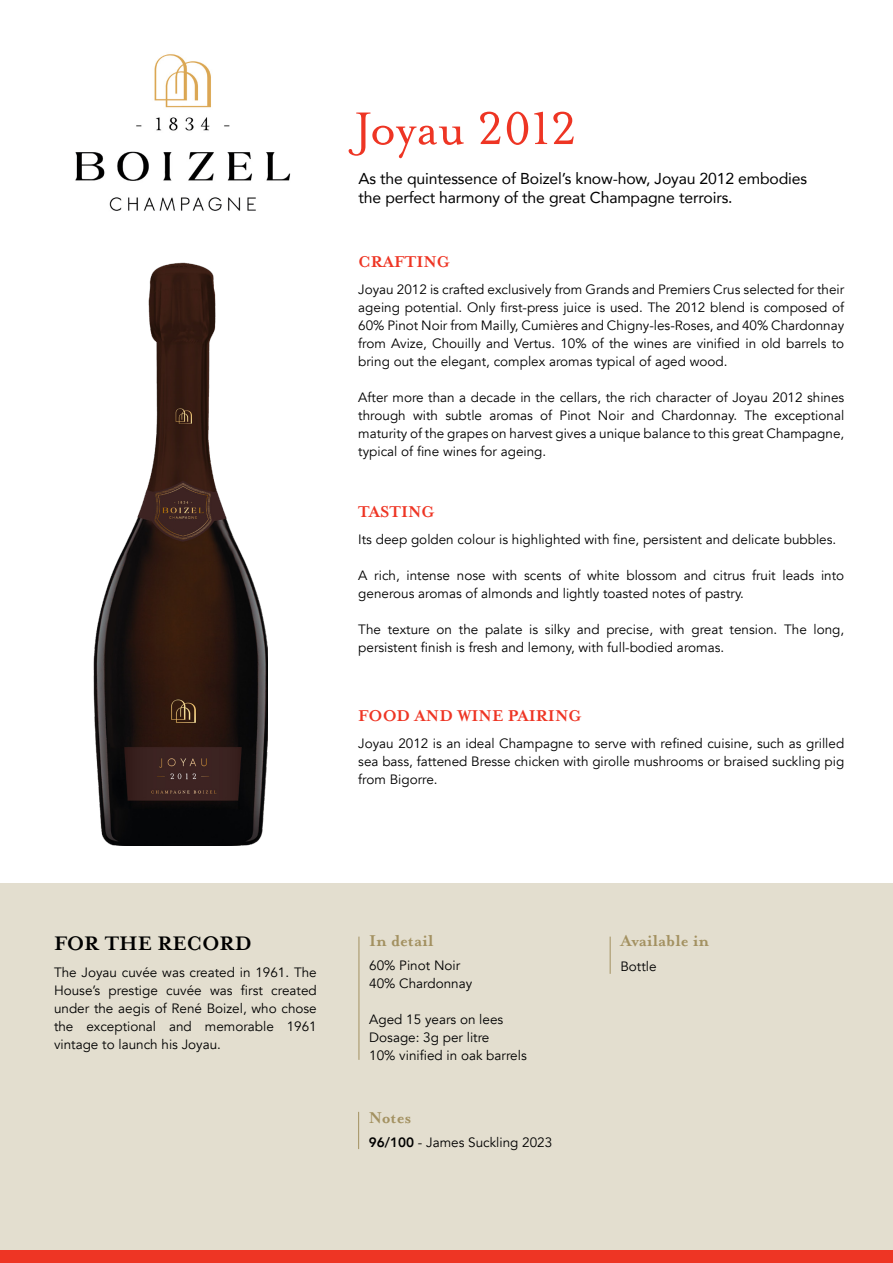
<style>
.page{position:relative;width:893px;height:1263px;background:#fff}
.page>*{position:absolute;margin:0;border:0;box-sizing:border-box;transform-origin:0 0}
.t1{font:52.5px "Mrs Eaves Lining OT";color:#ee3524}
.t2{font:700 22.5px "Mrs Eaves OT";color:#000}
.t3{font:700 18px "Mrs Eaves OT";color:#ee3524}
.t4{font:700 18px "Mrs Eaves OT";color:#a39161}
.t5{font:15.75px/19.5px "Avenir";letter-spacing:-.01em;color:#000}
.t6{font:13.5px/18px "Avenir";color:#000}
.s1{font-weight:800}
</style>
<div class="page">
<div style="left:0;top:884px;width:893px;height:379px;background:#e3decf"></div>
<hr style="left:359px;top:936px;width:1px;height:124px;background:#a39161">
<hr style="left:610px;top:936px;width:1px;height:38px;background:#a39161">
<img style="left:75px;top:54px;width:216px;height:157px">
<div style="left:0;top:1251px;width:893px;height:12px;background:#ee3524"></div>
<img style="left:93px;top:262px;width:175px;height:584px">
<hr style="left:358px;top:1112px;width:1px;height:37px;background:#a39161">
<h1 class="t1" style="left:354px;top:100px;width:224px">Joyau 2012</h1>
<p class="t5" style="left:359px;top:168px;width:450px">As the quintessence of Boizel’s know-how, Joyau 2012 embodies the perfect harmony of the great Champagne terroirs.</p>
<h3 class="t3" style="left:358px;top:251px;width:93px">CRAFTING</h3>
<p class="t6" style="left:358px;top:281px;width:488px;text-align:justify">Joyau 2012 is crafted exclusively from Grands and Premiers Crus selected for their ageing potential. Only first-press juice is used. The 2012 blend is composed of 60% Pinot Noir from Mailly, Cumières and Chigny-les-Roses, and 40% Chardonnay from Avize, Chouilly and Vertus. 10% of the wines are vinified in old barrels to bring out the elegant, complex aromas typical of aged wood.</p>
<p class="t6" style="left:358px;top:389px;width:488px;text-align:justify">After more than a decade in the cellars, the rich character of Joyau 2012 shines through with subtle aromas of Pinot Noir and Chardonnay. The exceptional maturity of the grapes on harvest gives a unique balance to this great Champagne, typical of fine wines for ageing.</p>
<h3 class="t3" style="left:358px;top:501px;width:78px">TASTING</h3>
<p class="t6" style="left:358px;top:531px;width:479px">Its deep golden colour is highlighted with fine, persistent and delicate bubbles.</p>
<p class="t6" style="left:358px;top:567px;width:488px">A rich, intense nose with scents of white blossom and citrus fruit leads into generous aromas of almonds and lightly toasted notes of pastry.</p>
<p class="t6" style="left:358px;top:621px;width:488px">The texture on the palate is silky and precise, with great tension. The long, persistent finish is fresh and lemony, with full-bodied aromas.</p>
<h3 class="t3" style="left:358px;top:705px;width:225px">FOOD AND WINE PAIRING</h3>
<p class="t6" style="left:358px;top:734px;width:488px;text-align:justify">Joyau 2012 is an ideal Champagne to serve with refined cuisine, such as grilled sea bass, fattened Bresse chicken with girolle mushrooms or braised suckling pig from Bigorre.</p>
<h2 class="t2" style="left:54px;top:930px;width:200px">FOR THE RECORD</h2>
<p class="t6" style="left:54px;top:963px;width:264px;text-align:justify">The Joyau cuvée was created in 1961. The House’s prestige cuvée was first created under the aegis of René Boizel, who chose the exceptional and memorable 1961 vintage to launch his Joyau.</p>
<h3 class="t4" style="left:369px;top:930px;width:66px">In detail</h3>
<p class="t6" style="left:369px;top:956px;width:105px">60% Pinot Noir<br>40% Chardonnay</p>
<p class="t6" style="left:369px;top:1010px;width:159px">Aged 15 years on lees<br>Dosage: 3g per litre<br>10% vinified in oak barrels</p>
<h3 class="t4" style="left:369px;top:1107px;width:44px">Notes</h3>
<p class="t6" style="left:369px;top:1133px;width:185px"><span class="s1">96/100</span> - James Suckling 2023</p>
<h3 class="t4" style="left:620px;top:930px;width:90px">Available in</h3>
<p class="t6" style="left:620px;top:958px;width:38px">Bottle</p>
</div>
